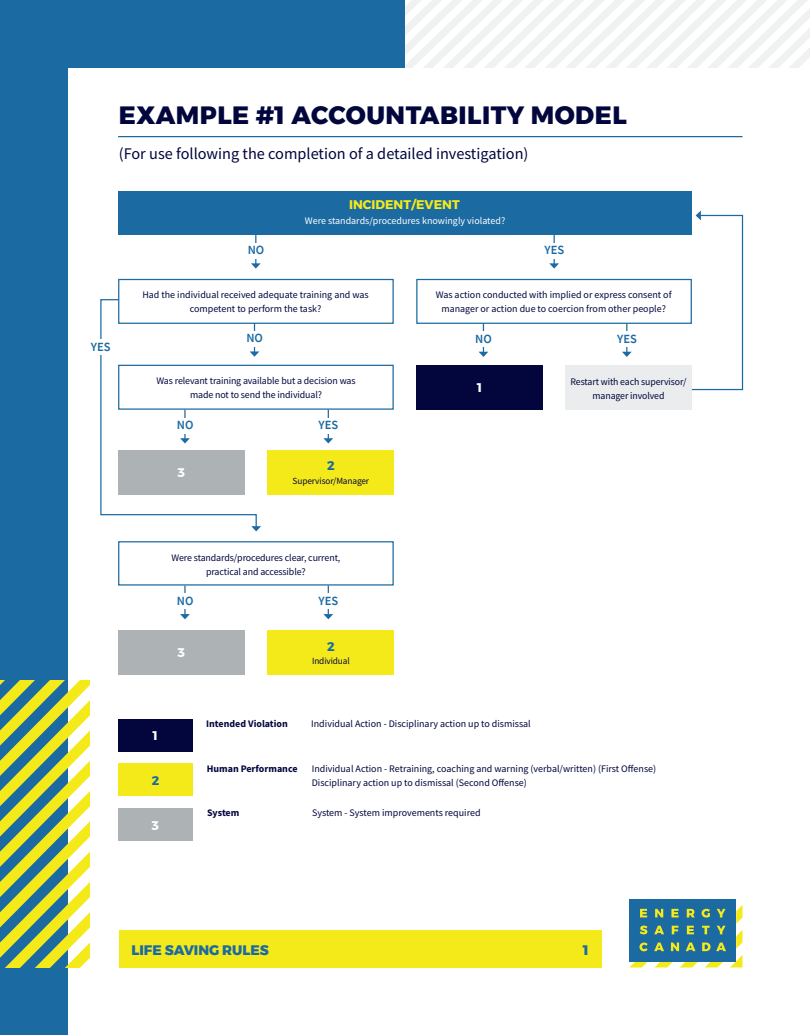
<style>
.page{position:relative;width:810px;height:1035px;background:#fff}
.page>*{position:absolute;margin:0;border:0;box-sizing:border-box;transform-origin:0 0}
.t1{font:800 25px "Montserrat";letter-spacing:.02em;color:#02063d}
.t2{font:16.25px "Source Sans Pro";color:#02063d}
.t3{font:800 13.75px "Montserrat";color:#1b6aa2}
.t4{font:600 12.5px "Source Sans Pro";color:#1b6aa2}
.t5{font:700 12.5px "Montserrat";color:#f5ea19}
.t6{font:700 12.5px "Montserrat";color:#fff}
.t7{font:700 12.5px "Montserrat";color:#1b6aa2}
.t8{font:10px/13.8px "Source Sans Pro";color:#02063d;text-align:center}
.t9{font:10px "Source Sans Pro";color:#fff}
.t10{font:700 10px "Source Sans Pro";color:#02063d}
.t11{font:9.38px "Source Sans Pro";letter-spacing:-.01em;color:#02063d}
</style>
<div class="page">
<div style="left:0;top:22px;width:68px;height:1013px;background:#1b6aa2"></div>
<div style="left:0;top:0;width:405px;height:68px;background:#1b6aa2"></div>
<div style="left:119px;top:930px;width:482px;height:38px;background:#f5ea19"></div>
<svg style="left:629px;top:961px;width:19px;height:7px"></svg>
<div style="left:629px;top:899px;width:107px;height:62px;background:#1b6aa2"></div>
<svg style="left:654px;top:905px;width:88px;height:63px"></svg>
<svg style="left:640px;top:909px;width:7px;height:8px"></svg>
<svg style="left:640px;top:926px;width:7px;height:8px"></svg>
<svg style="left:639px;top:943px;width:9px;height:8px"></svg>
<div style="left:118px;top:192px;width:574px;height:43px;background:#1b6aa2"></div>
<div style="left:118px;top:365px;width:276px;height:45px;border:1px solid #1b6aa2"></div>
<div style="left:118px;top:541px;width:276px;height:45px;border:1px solid #1b6aa2"></div>
<div style="left:118px;top:279px;width:276px;height:45px;border:1px solid #1b6aa2"></div>
<div style="left:416px;top:279px;width:276px;height:45px;border:1px solid #1b6aa2"></div>
<div style="left:267px;top:450px;width:127px;height:44px;background:#f5ea19"></div>
<div style="left:565px;top:366px;width:127px;height:44px;background:#ebeced"></div>
<div style="left:267px;top:631px;width:127px;height:44px;background:#f5ea19"></div>
<div style="left:416px;top:366px;width:127px;height:44px;background:#02063d"></div>
<div style="left:118px;top:631px;width:127px;height:44px;background:#adb2b4"></div>
<div style="left:118px;top:719px;width:74px;height:33px;background:#02063d"></div>
<div style="left:118px;top:808px;width:74px;height:33px;background:#adb2b4"></div>
<div style="left:118px;top:764px;width:74px;height:32px;background:#f5ea19"></div>
<svg style="left:100px;top:298px;width:157px;height:228px"></svg>
<svg style="left:251px;top:526px;width:10px;height:5px"></svg>
<div style="left:88px;top:339px;width:26px;height:16px;background:#fff"></div>
<svg style="left:691px;top:211px;width:53px;height:180px"></svg>
<svg style="left:622px;top:323px;width:10px;height:34px"></svg>
<div style="left:613px;top:331px;width:25px;height:16px;background:#fff"></div>
<svg style="left:323px;top:410px;width:10px;height:34px"></svg>
<div style="left:314px;top:418px;width:26px;height:15px;background:#fff"></div>
<svg style="left:323px;top:586px;width:10px;height:33px"></svg>
<div style="left:314px;top:594px;width:26px;height:15px;background:#fff"></div>
<svg style="left:479px;top:323px;width:9px;height:34px"></svg>
<div style="left:470px;top:331px;width:25px;height:16px;background:#fff"></div>
<hr style="left:184px;top:410px;width:2px;height:29px;background:#1b6aa2">
<svg style="left:180px;top:438px;width:10px;height:6px"></svg>
<div style="left:171px;top:418px;width:25px;height:15px;background:#fff"></div>
<hr style="left:184px;top:586px;width:2px;height:29px;background:#1b6aa2">
<svg style="left:180px;top:614px;width:10px;height:5px"></svg>
<div style="left:171px;top:594px;width:25px;height:15px;background:#fff"></div>
<svg style="left:251px;top:235px;width:10px;height:34px"></svg>
<svg style="left:549px;top:235px;width:10px;height:34px"></svg>
<div style="left:242px;top:243px;width:25px;height:15px;background:#fff"></div>
<div style="left:540px;top:243px;width:26px;height:15px;background:#fff"></div>
<hr style="left:118px;top:136px;width:624px;height:1px;background:#1b6aa2">
<svg style="left:406px;top:0;width:404px;height:67px"></svg>
<svg style="left:0;top:681px;width:89px;height:287px"></svg>
<p class="t1" style="left:119px;top:95px;width:509px">EXAMPLE #1 ACCOUNTABILITY MODEL</p>
<p class="t2" style="left:119px;top:143px;width:411px">(For use following the completion of a detailed investigation)</p>
<p class="t4" style="left:91px;top:338px;width:21px">YES</p>
<p class="t5" style="left:349px;top:195px;width:112px">INCIDENT/EVENT</p>
<p class="t9" style="left:305px;top:214px;width:202px">Were standards/procedures knowingly violated?</p>
<p class="t4" style="left:248px;top:242px;width:18px">NO</p>
<p class="t4" style="left:544px;top:242px;width:21px">YES</p>
<p class="t8" style="left:142px;top:288px;width:228px">Had the individual received adequate training and was competent to perform the task?</p>
<p class="t8" style="left:436px;top:288px;width:237px">Was action conducted with implied or express consent of manager or action due to coercion from other people?</p>
<p class="t4" style="left:246px;top:330px;width:18px">NO</p>
<p class="t8" style="left:156px;top:374px;width:201px">Was relevant training available but a decision was made not to send the individual?</p>
<p class="t4" style="left:177px;top:417px;width:18px">NO</p>
<p class="t6" style="left:178px;top:462px;width:9px">3</p>
<p class="t4" style="left:319px;top:417px;width:21px">YES</p>
<p class="t7" style="left:327px;top:455px;width:9px">2</p>
<p class="t11" style="left:293px;top:475px;width:78px">Supervisor/Manager</p>
<p class="t4" style="left:475px;top:330px;width:18px">NO</p>
<p class="t6" style="left:477px;top:378px;width:7px">1</p>
<p class="t4" style="left:617px;top:330px;width:21px">YES</p>
<p class="t8" style="left:571px;top:375px;width:117px">Restart with each supervisor/ manager involved</p>
<p class="t8" style="left:171px;top:551px;width:171px">Were standards/procedures clear, current, practical and accessible?</p>
<p class="t4" style="left:177px;top:593px;width:18px">NO</p>
<p class="t6" style="left:178px;top:643px;width:9px">3</p>
<p class="t4" style="left:319px;top:593px;width:21px">YES</p>
<p class="t7" style="left:327px;top:636px;width:9px">2</p>
<p class="t11" style="left:312px;top:655px;width:39px">Individual</p>
<p class="t6" style="left:153px;top:726px;width:7px">1</p>
<p class="t7" style="left:152px;top:770px;width:9px">2</p>
<p class="t6" style="left:152px;top:815px;width:9px">3</p>
<p class="t10" style="left:206px;top:717px;width:83px">Intended Violation</p>
<p class="t8" style="left:311px;top:716px;width:221px">Individual Action - Disciplinary action up to dismissal</p>
<p class="t10" style="left:207px;top:762px;width:92px">Human Performance</p>
<p class="t8" style="left:312px;top:761px;width:346px;text-align:left">Individual Action - Retraining, coaching and warning (verbal/written) (First Offense)<br>Disciplinary action up to dismissal (Second Offense)</p>
<p class="t10" style="left:207px;top:806px;width:34px">System</p>
<p class="t8" style="left:312px;top:806px;width:170px">System - System improvements required</p>
<p class="t3" style="left:131px;top:939px;width:139px">LIFE SAVING RULES</p>
<p class="t3" style="left:583px;top:939px;width:7px">1</p>
</div>
